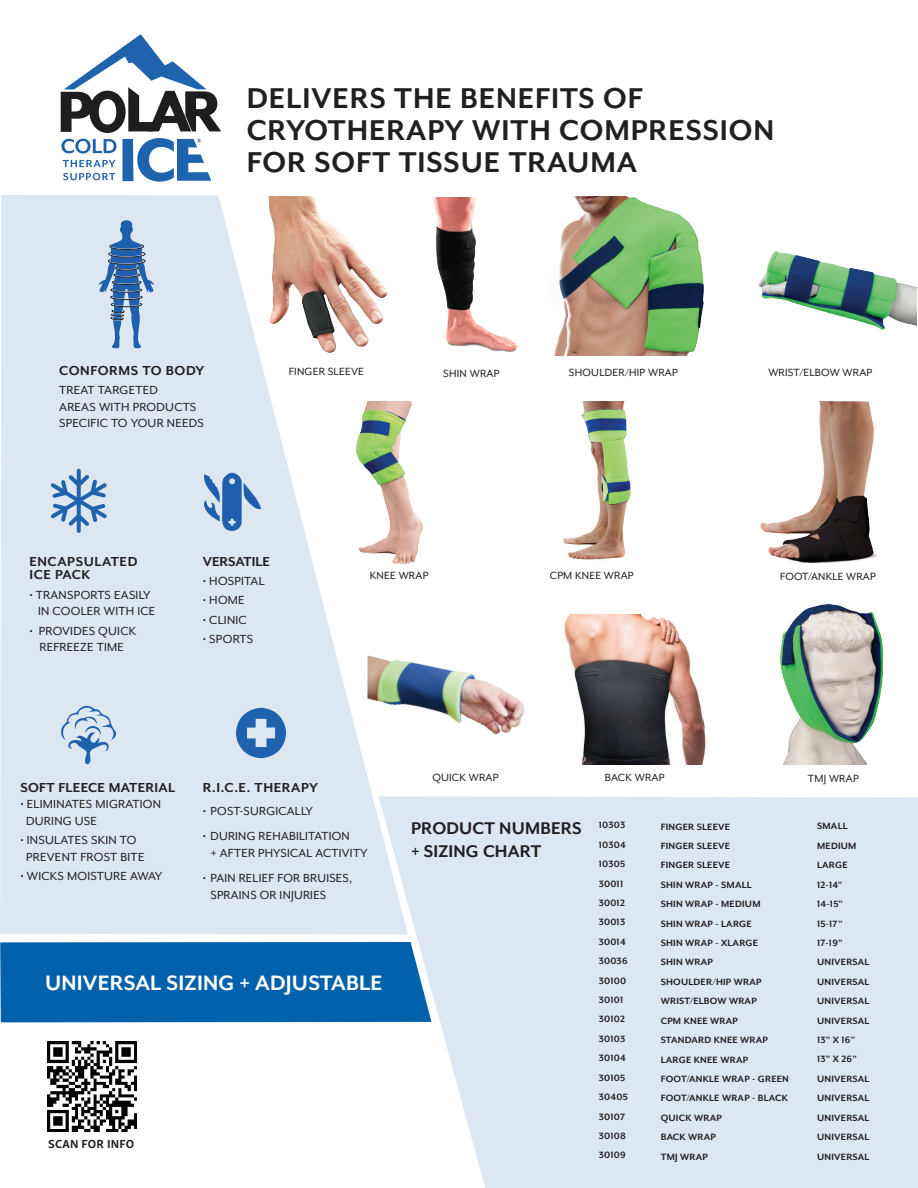
<style>
.page{position:relative;width:918px;height:1188px;background:#fff}
.page>*{position:absolute;margin:0;border:0;box-sizing:border-box;transform-origin:0 0}
.t1{font:700 33px/32px "Mr Eaves XL Mod OT";letter-spacing:.03em;color:#231f20}
.t2{font:700 24px "Mr Eaves XL Mod OT";letter-spacing:.01em;color:#fff}
.t3{font:700 19.5px/22.5px "Mr Eaves XL Mod OT";letter-spacing:.01em;color:#231f20}
.t4{font:700 15px/13.5px "Mr Eaves XL Mod OT";letter-spacing:.025em;color:#231f20}
.t5{font:700 15px "Mr Eaves XL Mod OT";color:#231f20}
.t6{font:13.5px/16.5px "Mr Eaves XL Mod OT";letter-spacing:.02em;color:#231f20}
.t7{font:12px "Mr Eaves XL Mod OT";letter-spacing:.02em;color:#231f20}
.t8{font:700 12px "Skolar Sans Latn";letter-spacing:.02em;color:#231f20}
.t9{font:700 10.5px/19.4px "Mr Eaves XL Mod OT";letter-spacing:.02em;color:#231f20}
</style>
<div class="page">
<img style="left:563px;top:402px;width:64px;height:158px">
<img style="left:590px;top:443px;width:37px;height:62px">
<img style="left:602px;top:443px;width:29px;height:61px">
<img style="left:582px;top:409px;width:45px;height:34px">
<svg style="left:378px;top:796px;width:540px;height:392px;background:#dfe8f3"></svg>
<svg style="left:0;top:195px;width:408px;height:739px;background:#e1eaf3"></svg>
<svg style="left:51px;top:469px;width:56px;height:64px;background:#9dbada"></svg>
<svg style="left:236px;top:708px;width:50px;height:50px;background:#6c98c9"></svg>
<svg style="left:60px;top:704px;width:57px;height:62px;background:#bbcfe5"></svg>
<div style="left:0;top:942px;width:431px;height:80px;background:#0161ab"></div>
<svg style="left:98px;top:220px;width:57px;height:128px;background:#94b0d0"></svg>
<img style="left:760px;top:402px;width:118px;height:162px">
<svg style="left:204px;top:473px;width:57px;height:58px;background:#87aad2"></svg>
<img style="left:47px;top:1042px;width:90px;height:90px">
<img style="left:368px;top:654px;width:157px;height:114px">
<img style="left:406px;top:197px;width:112px;height:167px">
<img style="left:553px;top:196px;width:151px;height:160px">
<img style="left:758px;top:251px;width:159px;height:79px">
<img style="left:252px;top:196px;width:147px;height:162px">
<img style="left:350px;top:401px;width:73px;height:166px">
<img style="left:564px;top:614px;width:142px;height:150px">
<img style="left:780px;top:604px;width:104px;height:160px">
<svg style="left:61px;top:34px;width:160px;height:148px"></svg>
<h1 class="t1" style="left:247px;top:82px;width:529px">DELIVERS THE BENEFITS OF<br>CRYOTHERAPY WITH COMPRESSION<br>FOR SOFT TISSUE TRAUMA</h1>
<h3 class="t4" style="left:59px;top:364px;width:147px">CONFORMS TO BODY</h3>
<p class="t6" style="left:59px;top:382px;width:146px">TREAT TARGETED<br>AREAS WITH PRODUCTS<br>SPECIFIC TO YOUR NEEDS</p>
<p class="t7" style="left:289px;top:366px;width:77px">FINGER SLEEVE</p>
<p class="t7" style="left:443px;top:367px;width:58px">SHIN WRAP</p>
<p class="t7" style="left:569px;top:367px;width:110px">SHOULDER/HIP WRAP</p>
<p class="t7" style="left:768px;top:367px;width:105px">WRIST/ELBOW WRAP</p>
<h3 class="t4" style="left:29px;top:555px;width:110px">ENCAPSULATED<br>ICE PACK</h3>
<p class="t6" style="left:38px;top:587px;width:119px;text-indent:-9px">• TRANSPORTS EASILY<br>IN COOLER WITH ICE</p>
<p class="t6" style="left:29px;top:623px;width:108px;text-align:center">• PROVIDES QUICK<br>REFREEZE TIME</p>
<h3 class="t5" style="left:203px;top:554px;width:69px">VERSATILE</h3>
<p class="t6" style="left:203px;top:573px;width:63px">• HOSPITAL</p>
<p class="t6" style="left:203px;top:592px;width:43px">• HOME</p>
<p class="t6" style="left:203px;top:612px;width:46px">• CLINIC</p>
<p class="t6" style="left:203px;top:631px;width:52px">• SPORTS</p>
<p class="t7" style="left:370px;top:569px;width:60px">KNEE WRAP</p>
<p class="t7" style="left:550px;top:569px;width:85px">CPM KNEE WRAP</p>
<p class="t7" style="left:780px;top:570px;width:97px">FOOT/ANKLE WRAP</p>
<h3 class="t4" style="left:20px;top:780px;width:156px">SOFT FLEECE MATERIAL</h3>
<p class="t6" style="left:26px;top:796px;width:136px;text-indent:-6px">• ELIMINATES MIGRATION<br>DURING USE</p>
<p class="t6" style="left:20px;top:832px;width:126px;text-align:center">• INSULATES SKIN TO<br>PREVENT FROST BITE</p>
<p class="t6" style="left:20px;top:868px;width:143px">• WICKS MOISTURE AWAY</p>
<h3 class="t4" style="left:203px;top:781px;width:117px">R.I.C.E. THERAPY</h3>
<p class="t6" style="left:203px;top:803px;width:112px">• POST-SURGICALLY</p>
<p class="t6" style="left:211px;top:828px;width:158px;text-indent:-8px">• DURING REHABILITATION<br>+ AFTER PHYSICAL ACTIVITY</p>
<p class="t6" style="left:210px;top:870px;width:143px;text-indent:-8px">• PAIN RELIEF FOR BRUISES,<br>SPRAINS OR INJURIES</p>
<h2 class="t2" style="left:45px;top:971px;width:339px">UNIVERSAL SIZING + ADJUSTABLE</h2>
<p class="t8" style="left:48px;top:1135px;width:88px">SCAN FOR INFO</p>
<p class="t7" style="left:432px;top:772px;width:68px">QUICK WRAP</p>
<p class="t7" style="left:808px;top:772px;width:52px">TMJ WRAP</p>
<h3 class="t3" style="left:411px;top:817px;width:172px">PRODUCT NUMBERS + SIZING CHART</h3>
<p class="t7" style="left:605px;top:772px;width:61px">BACK WRAP</p>
<p class="t9" style="left:599px;top:815px;width:31px">10303<br>10304<br>10305<br>30011<br>30012<br>30013<br>30014<br>30036<br>30100<br>30101<br>30102<br>30103<br>30104<br>30105<br>30405<br>30107<br>30108<br>30109</p>
<p class="t9" style="left:661px;top:817px;width:130px">FINGER SLEEVE<br>FINGER SLEEVE<br>FINGER SLEEVE<br>SHIN WRAP - SMALL<br>SHIN WRAP - MEDIUM<br>SHIN WRAP - LARGE<br>SHIN WRAP - XLARGE<br>SHIN WRAP<br>SHOULDER/HIP WRAP<br>WRIST/ELBOW WRAP<br>CPM KNEE WRAP<br>STANDARD KNEE WRAP<br>LARGE KNEE WRAP<br>FOOT/ANKLE WRAP - GREEN<br>FOOT/ANKLE WRAP - BLACK<br>QUICK WRAP<br>BACK WRAP<br>TMJ WRAP</p>
<p class="t9" style="left:817px;top:817px;width:54px">SMALL<br>MEDIUM<br>LARGE<br>12-14”<br>14-15”<br>15-17”<br>17-19”<br>UNIVERSAL<br>UNIVERSAL<br>UNIVERSAL<br>UNIVERSAL<br>13” X 16”<br>13” X 26”<br>UNIVERSAL<br>UNIVERSAL<br>UNIVERSAL<br>UNIVERSAL<br>UNIVERSAL</p>
</div>
